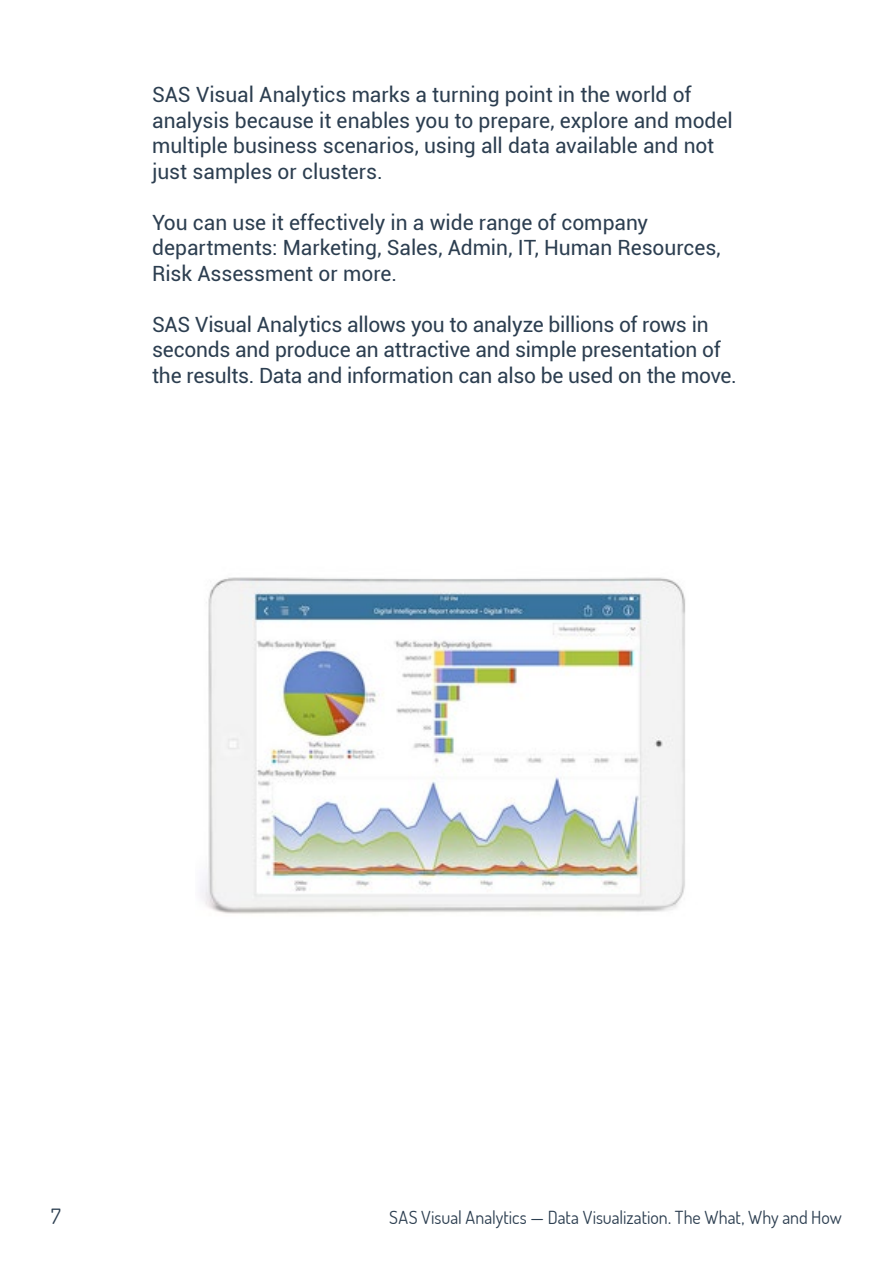
<style>
.page{position:relative;width:893px;height:1263px;background:#fff}
.page>*{position:absolute;margin:0;border:0;box-sizing:border-box;transform-origin:0 0}
.t1{font:21px/25.5px "Roboto";letter-spacing:-.005em;color:#2c3e50}
.t2{font:21px "Dosis";color:#2c3e50}
.t3{font:18px "Dosis";color:#2c3e50}
</style>
<div class="page">
<img style="left:200px;top:577px;width:486px;height:337px">
<p class="t1" style="left:152px;top:81px;width:582px">SAS Visual Analytics marks a turning point in the world of analysis because it enables you to prepare, explore and model multiple business scenarios, using all data available and not just samples or clusters.</p>
<p class="t1" style="left:152px;top:209px;width:570px">You can use it effectively in a wide range of company departments: Marketing, Sales, Admin, IT, Human Resources,<br>Risk Assessment or more.</p>
<p class="t1" style="left:152px;top:311px;width:586px">SAS Visual Analytics allows you to analyze billions of rows in seconds and produce an attractive and simple presentation of the results. Data and information can also be used on the move.</p>
<p class="t2" style="left:51px;top:1203px;width:11px">7</p>
<p class="t3" style="left:389px;top:1206px;width:454px">SAS Visual Analytics — Data Visualization. The What, Why and How</p>
</div>
